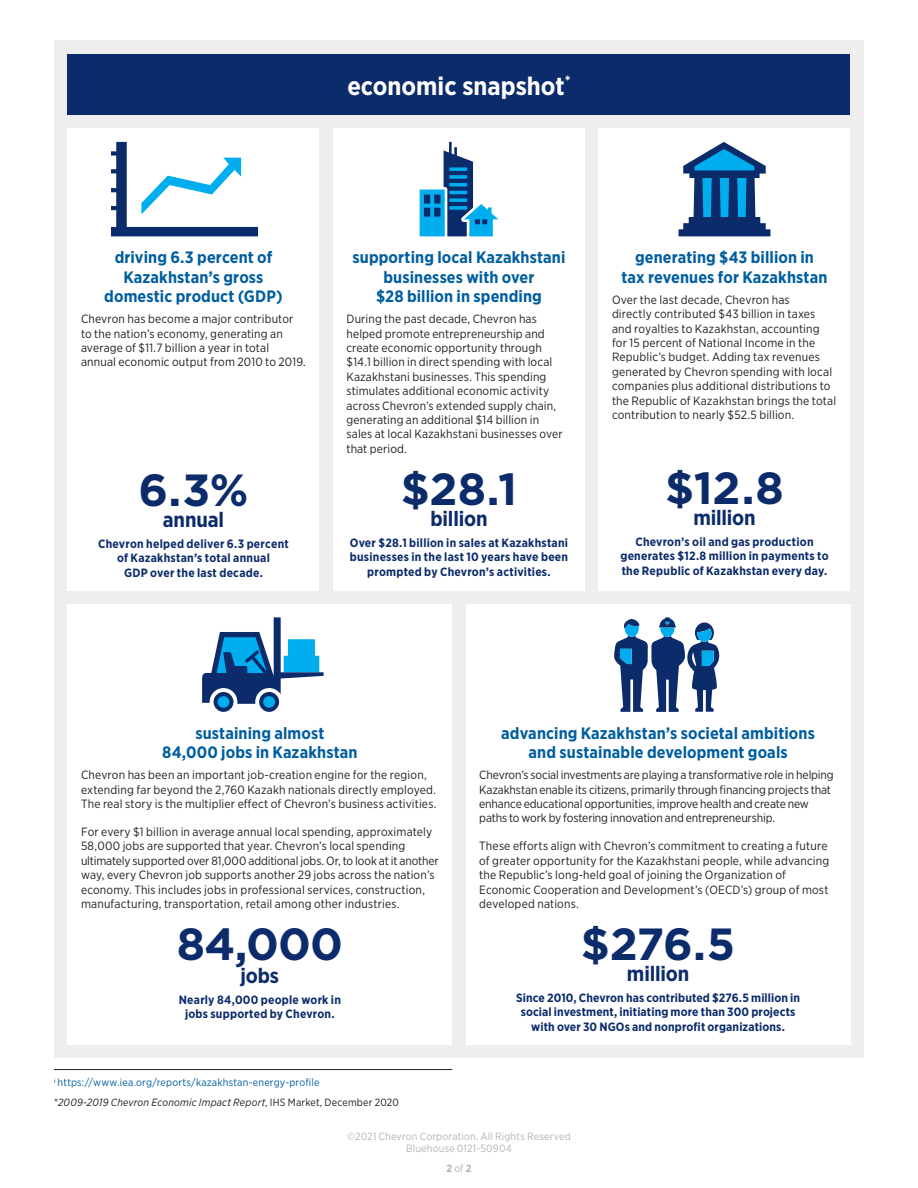
<style>
.page{position:relative;width:918px;height:1188px;background:#fff}
.page>*{position:absolute;margin:0;border:0;box-sizing:border-box;transform-origin:0 0}
.Headline_-_30pt_Bold{font:700 45px "Gotham";letter-spacing:-.02em;color:#0c2b6b}
.Subhead{font:700 25.5px "Gotham Narrow";color:#fff}
.subhead{font:700 21px "Gotham Narrow";letter-spacing:-.01em;color:#0c2b6b}
.Section_Header_-_11p{font:700 16.5px/19.5px "Gotham Narrow";letter-spacing:.005em;color:#005ea0;text-align:center}
.Body_Text_-_9pt_6_Na{font:12px/14.4px "Gotham Narrow";letter-spacing:.01em;color:#231f20}
.Paragraph_Style_1{font:700 12px/14.4px "Gotham Narrow";letter-spacing:.015em;color:#0c2b6b;text-align:center}
.Body_Text_-_9pt_6_Na-2{font:12px/14.4px "Gotham Narrow";letter-spacing:-.01em;color:#231f20}
.t1{font:10.5px/12.8px "Gotham Narrow";letter-spacing:.02em;color:#b2b3b7;text-align:center}
.Website_Footer_-_9pt{font:italic 10.5px "Gotham Narrow";letter-spacing:.02em;color:#231f20}
.Website_Footer_-_9pt-2{font:10.5px "Gotham Narrow";letter-spacing:.02em;color:#005ea0}
.t2{font:700 10.5px "Gotham Narrow";color:#b2b3b7}
.s1{font-style:normal}
.s2{font-weight:400}
</style>
<div class="page">
<div style="left:54px;top:40px;width:810px;height:1018px;background:#eeeeef"></div>
<hr style="left:54px;top:1069px;width:398px;height:1px;background:#231f20">
<div style="left:68px;top:128px;width:252px;height:462px;background:#fff"></div>
<svg style="left:111px;top:142px;width:147px;height:94px"></svg>
<div style="left:598px;top:128px;width:252px;height:462px;background:#fff"></div>
<svg style="left:679px;top:142px;width:91px;height:94px"></svg>
<div style="left:333px;top:128px;width:252px;height:462px;background:#fff"></div>
<svg style="left:420px;top:142px;width:78px;height:94px"></svg>
<div style="left:68px;top:604px;width:384px;height:440px;background:#fff"></div>
<svg style="left:214px;top:692px;width:19px;height:20px"></svg>
<div style="left:218px;top:696px;width:11px;height:12px;background:#00aeef;border-radius:50%"></div>
<div style="left:259px;top:692px;width:20px;height:20px;background:#0c2b6b;border-radius:50%"></div>
<div style="left:263px;top:696px;width:12px;height:12px;background:#00aeef;border-radius:50%"></div>
<svg style="left:202px;top:617px;width:122px;height:87px"></svg>
<div style="left:466px;top:604px;width:384px;height:440px;background:#fff"></div>
<svg style="left:614px;top:617px;width:106px;height:95px"></svg>
<div style="left:68px;top:54px;width:782px;height:61px;background:#0c2b6b"></div>
<p class="Subhead" style="left:347px;top:69px;width:225px">economic snapshot<sup>*</sup></p>
<p class="Section_Header_-_11p" style="left:104px;top:247px;width:180px">driving 6.3 percent of<br>Kazakhstan’s gross domestic product (GDP)</p>
<p class="Body_Text_-_9pt_6_Na" style="left:81px;top:312px;width:226px">Chevron has become a major contributor to the nation’s economy, generating an average of $11.7 billion a year in total annual economic output from 2010 to 2019.</p>
<p class="Headline_-_30pt_Bold" style="left:138px;top:460px;width:112px">6.3%</p>
<p class="subhead" style="left:163px;top:506px;width:63px">annual</p>
<p class="Paragraph_Style_1" style="left:98px;top:537px;width:192px">Chevron helped deliver 6.3 percent of Kazakhstan’s total annual<br>GDP over the last decade.</p>
<p class="Section_Header_-_11p" style="left:352px;top:247px;width:215px">supporting local Kazakhstani businesses with over<br>$28 billion in spending</p>
<p class="Body_Text_-_9pt_6_Na" style="left:346px;top:312px;width:218px">During the past decade, Chevron has helped promote entrepreneurship and create economic opportunity through $14.1 billion in direct spending with local Kazakhstani businesses. This spending stimulates additional economic activity across Chevron’s extended supply chain, generating an additional $14 billion in sales at local Kazakhstani businesses over that period.</p>
<p class="Headline_-_30pt_Bold" style="left:401px;top:459px;width:118px">$28.1</p>
<p class="subhead" style="left:430px;top:505px;width:59px">billion</p>
<p class="Paragraph_Style_1" style="left:350px;top:535px;width:220px">Over $28.1 billion in sales at Kazakhstani businesses in the last 10 years have been prompted by Chevron’s activities.</p>
<p class="Section_Header_-_11p" style="left:622px;top:247px;width:207px">generating $43 billion in tax revenues for Kazakhstan</p>
<p class="Body_Text_-_9pt_6_Na" style="left:612px;top:292px;width:226px">Over the last decade, Chevron has<br>directly contributed $43 billion in taxes and royalties to Kazakhstan, accounting for 15 percent of National Income in the Republic’s budget. Adding tax revenues generated by Chevron spending with local companies plus additional distributions to the Republic of Kazakhstan brings the total contribution to nearly $52.5 billion.</p>
<p class="Headline_-_30pt_Bold" style="left:665px;top:458px;width:120px">$12.8</p>
<p class="subhead" style="left:693px;top:504px;width:64px">million</p>
<p class="Paragraph_Style_1" style="left:620px;top:534px;width:210px">Chevron’s oil and gas production generates $12.8 million in payments to the Republic of Kazakhstan every day.</p>
<p class="Section_Header_-_11p" style="left:162px;top:723px;width:197px">sustaining almost<br>84,000 jobs in Kazakhstan</p>
<p class="Body_Text_-_9pt_6_Na" style="left:81px;top:768px;width:357px">Chevron has been an important job-creation engine for the region, extending far beyond the 2,760 Kazakh nationals directly employed.<br>The real story is the multiplier effect of Chevron’s business activities.</p>
<p class="Body_Text_-_9pt_6_Na" style="left:81px;top:824px;width:359px">For every $1 billion in average annual local spending, approximately 58,000 jobs are supported that year. Chevron’s local spending ultimately supported over 81,000 additional jobs. Or, to look at it another way, every Chevron job supports another 29 jobs across the nation’s economy. This includes jobs in professional services, construction, manufacturing, transportation, retail among other industries.</p>
<p class="Headline_-_30pt_Bold" style="left:177px;top:914px;width:168px">84,000</p>
<p class="subhead" style="left:241px;top:962px;width:40px">jobs</p>
<p class="Paragraph_Style_1" style="left:179px;top:992px;width:164px">Nearly 84,000 people work in jobs supported by Chevron.</p>
<p class="Website_Footer_-_9pt-2" style="left:54px;top:1076px;width:267px"><sup>i</sup> https://www.iea.org/reports/kazakhstan-energy-profile</p>
<p class="Website_Footer_-_9pt" style="left:54px;top:1095px;width:347px"><span class="s1">*</span>2009-2019 Chevron Economic Impact Report<span class="s1">, IHS Market, December 2020</span></p>
<p class="Section_Header_-_11p" style="left:501px;top:723px;width:315px">advancing Kazakhstan’s societal ambitions and sustainable development goals</p>
<p class="Body_Text_-_9pt_6_Na-2" style="left:479px;top:768px;width:356px">Chevron’s social investments are playing a transformative role in helping Kazakhstan enable its citizens, primarily through financing projects that enhance educational opportunities, improve health and create new paths to work by fostering innovation and entrepreneurship.</p>
<p class="Body_Text_-_9pt_6_Na" style="left:479px;top:839px;width:352px">These efforts align with Chevron’s commitment to creating a future of greater opportunity for the Kazakhstani people, while advancing the Republic’s long-held goal of joining the Organization of Economic Cooperation and Development’s (OECD’s) group of most developed nations.</p>
<p class="Headline_-_30pt_Bold" style="left:581px;top:914px;width:156px">$276.5</p>
<p class="subhead" style="left:627px;top:960px;width:64px">million</p>
<p class="Paragraph_Style_1" style="left:516px;top:990px;width:286px">Since 2010, Chevron has contributed $276.5 million in social investment, initiating more than 300 projects with over 30 NGOs and nonprofit organizations.</p>
<p class="t1" style="left:347px;top:1129px;width:225px">©2021 Chevron Corporation. All Rights Reserved<br>Bluehouse 0121-50904</p>
<p class="t2" style="left:447px;top:1162px;width:26px">2 <span class="s2">of</span> 2</p>
</div>
